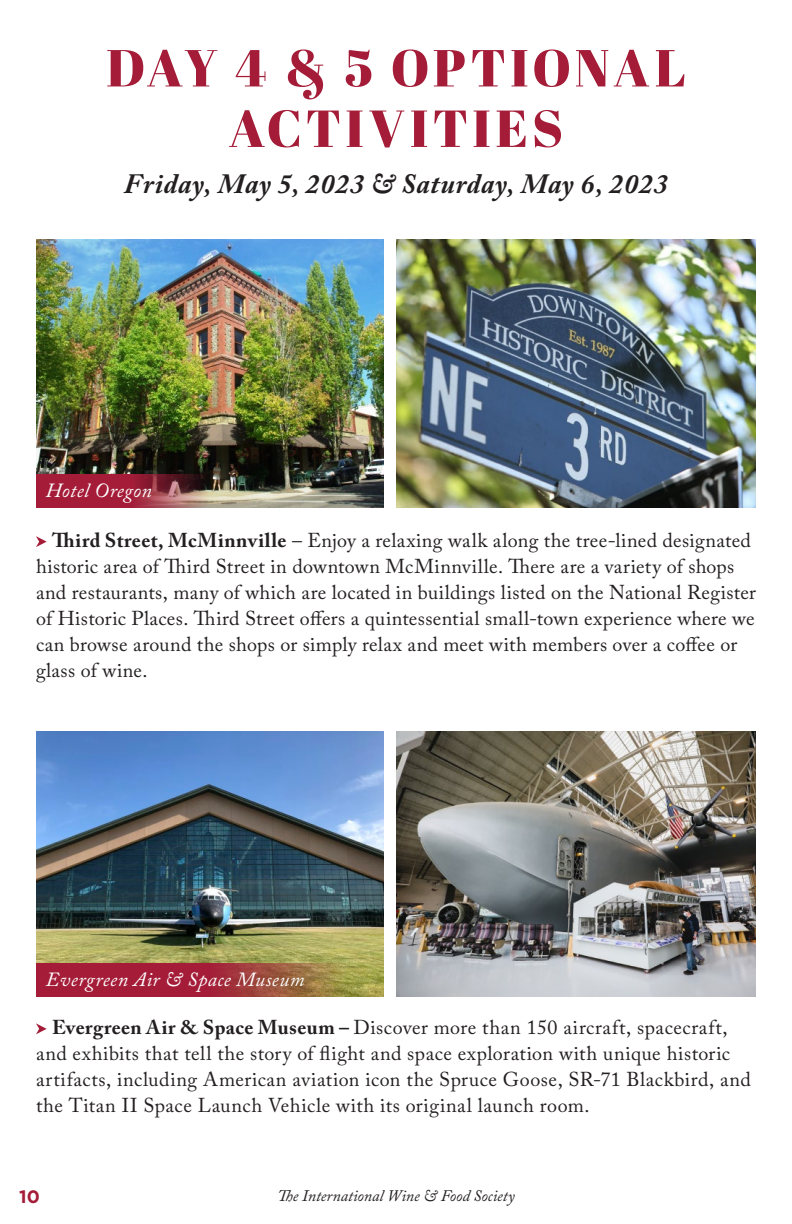
<style>
.page{position:relative;width:792px;height:1224px;background:#fff}
.page>*{position:absolute;margin:0;border:0;box-sizing:border-box;transform-origin:0 0}
.t1{font:52px/60.4px "Abril Fatface";letter-spacing:.08em;color:#a41c38;text-align:center}
.t2{font:italic 700 27.8px "Adobe Caslon Pro";letter-spacing:.03em;color:#231f20}
.t3{font:20px/26px "Adobe Caslon Pro";letter-spacing:.02em;color:#231f20}
.t4{font:italic 20px "Adobe Caslon Pro";letter-spacing:.02em;color:#fff}
.t5{font:700 18px "Gotham";color:#a41c38}
.t6{font:italic 16px "Adobe Caslon Pro";color:#231f20}
.s1{font-weight:700}
</style>
<div class="page">
<img style="left:36px;top:240px;width:348px;height:267px">
<img style="left:396px;top:240px;width:360px;height:267px">
<img style="left:36px;top:732px;width:348px;height:265px">
<svg style="left:36px;top:536px;width:11px;height:11px"></svg>
<svg style="left:36px;top:474px;width:178px;height:33px;background:#973041"></svg>
<svg style="left:36px;top:964px;width:321px;height:33px;background:#a13b3c"></svg>
<svg style="left:36px;top:1023px;width:11px;height:11px"></svg>
<img style="left:396px;top:732px;width:360px;height:265px">
<h1 class="t1" style="left:106px;top:36px;width:581px">DAY 4 &amp; 5 OPTIONAL<br>ACTIVITIES</h1>
<h2 class="t2" style="left:124px;top:167px;width:546px">Friday, May 5, 2023 &amp; Saturday, May 6, 2023</h2>
<p class="t4" style="left:46px;top:478px;width:108px">Hotel Oregon</p>
<p class="t3" style="left:36px;top:527px;width:721px;text-indent:16px"><span class="s1">Third Street, McMinnville</span> – Enjoy a relaxing walk along the tree-lined designated historic area of Third Street in downtown McMinnville. There are a variety of shops and restaurants, many of which are located in buildings listed on the National Register of Historic Places. Third Street offers a quintessential small-town experience where we can browse around the shops or simply relax and meet with members over a coffee or glass of wine.</p>
<p class="t4" style="left:46px;top:968px;width:260px">Evergreen Air &amp; Space Museum</p>
<p class="t3" style="left:36px;top:1014px;width:716px;text-indent:16px"><span class="s1">Evergreen Air &amp; Space Museum –</span> Discover more than 150 aircraft, spacecraft, and exhibits that tell the story of flight and space exploration with unique historic artifacts, including American aviation icon the Spruce Goose, SR-71 Blackbird, and the Titan II Space Launch Vehicle with its original launch room.</p>
<p class="t5" style="left:19px;top:1184px;width:22px">10</p>
<p class="t6" style="left:277px;top:1186px;width:239px">The International Wine &amp; Food Society</p>
</div>
